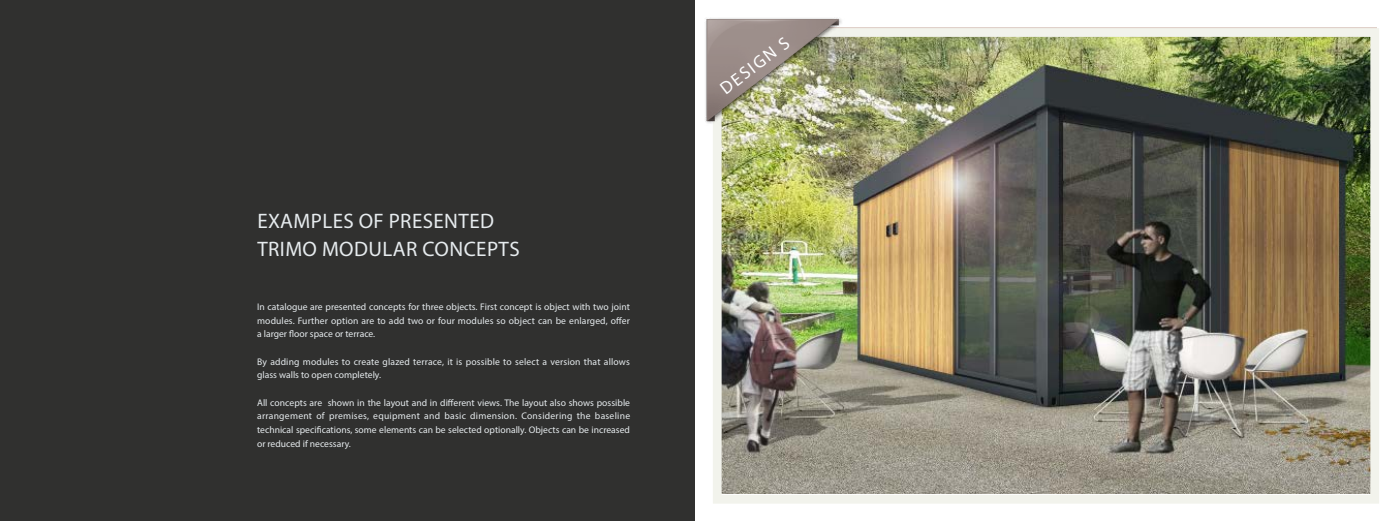
<style>
.page{position:relative;width:1389px;height:521px;background:#fff}
.page>*{position:absolute;margin:0;border:0;box-sizing:border-box;transform-origin:0 0}
.t1{font:21px/27.3px "Myriad Pro";letter-spacing:.02em;color:#e6ebee}
.t2{font:17.76px "Myriad Pro";color:#fff}
.t3{font:9.62px/13.7px "Myriad Pro";letter-spacing:.005em;color:#e6ebee;text-align:justify}
</style>
<div class="page">
<img style="left:723px;top:38px;width:646px;height:456px">
<div style="left:713px;top:28px;width:666px;height:476px;border:9px solid #f2f3ec"></div>
<div style="left:0;top:0;width:694px;height:521px;background:#30302f"></div>
<img style="left:705px;top:17px;width:140px;height:108px">
<h1 class="t1" style="left:257px;top:207px;width:264px">EXAMPLES OF PRESENTED<br>TRIMO MODULAR CONCEPTS</h1>
<p class="t3" style="left:257px;top:300px;width:374px">In catalogue are presented concepts for three objects. First concept is object with two joint modules. Further option are to add two or four modules so object can be enlarged, offer a larger floor space or terrace.</p>
<p class="t3" style="left:257px;top:354px;width:374px">By adding modules to create glazed terrace, it is possible to select a version that allows glass walls to open completely.</p>
<p class="t3" style="left:257px;top:395px;width:375px">All concepts are shown in the layout and in different views. The layout also shows possible arrangement of premises, equipment and basic dimension. Considering the baseline technical specifications, some elements can be selected optionally. Objects can be increased or reduced if necessary.</p>
<h2 class="t2" style="left:716px;top:81px;width:83px;rotate:-37deg">DESIGN S</h2>
</div>
